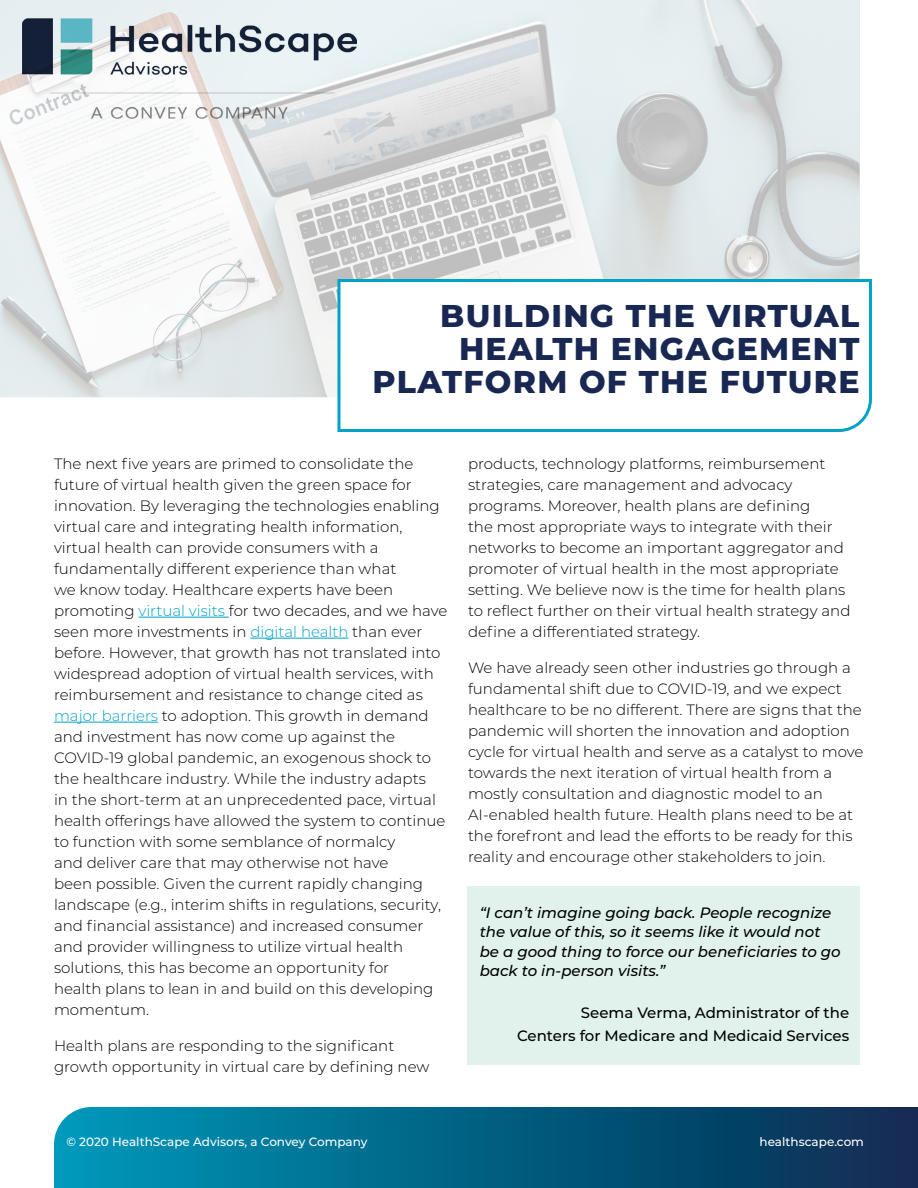
<style>
.page{position:relative;width:918px;height:1188px;background:#fff}
.page>*{position:absolute;margin:0;border:0;box-sizing:border-box;transform-origin:0 0}
.Title{font:800 31.5px/33px "Montserrat";letter-spacing:.04em;color:#182853;text-align:right}
.Body_Text_-_Align_Le{font:300 15px/21px "Montserrat";color:#000}
.Body_Text_-_Align_Le-2{font:italic 500 15px/19.5px "Montserrat";color:#000}
.Body_Text_-_Align_Le-3{font:500 15px "Montserrat";color:#000}
.Running_Footer_-_Ali{font:500 12px "Montserrat";color:#fff}
.s1{color:#00a2c5}
</style>
<div class="page">
<svg style="left:54px;top:1107px;width:864px;height:81px;background:#046184"></svg>
<hr style="left:138px;top:617px;width:91px;height:1px;background:#00a2c5">
<hr style="left:250px;top:638px;width:98px;height:1px;background:#00a2c5">
<hr style="left:54px;top:722px;width:104px;height:1px;background:#00a2c5">
<img style="left:0;top:0;width:860px;height:397px">
<svg style="left:336px;top:278px;width:536px;height:154px"></svg>
<img style="left:22px;top:18px;width:335px;height:107px">
<div style="left:467px;top:886px;width:393px;height:179px;background:#e1f2ed"></div>
<p class="Title" style="left:373px;top:298px;width:488px">BUILDING THE VIRTUAL<br>HEALTH ENGAGEMENT<br>PLATFORM OF THE FUTURE</p>
<p class="Body_Text_-_Align_Le" style="left:54px;top:452px;width:395px">The next five years are primed to consolidate the future of virtual health given the green space for innovation. By leveraging the technologies enabling virtual care and integrating health information, virtual health can provide consumers with a fundamentally different experience than what<br>we know today. Healthcare experts have been promoting <span class="s1">virtual visits</span> for two decades, and we have seen more investments in <span class="s1">digital health</span> than ever before. However, that growth has not translated into widespread adoption of virtual health services, with reimbursement and resistance to change cited as <span class="s1">major barriers</span> to adoption. This growth in demand and investment has now come up against the COVID-19 global pandemic, an exogenous shock to the healthcare industry. While the industry adapts<br>in the short-term at an unprecedented pace, virtual health offerings have allowed the system to continue to function with some semblance of normalcy<br>and deliver care that may otherwise not have<br>been possible. Given the current rapidly changing landscape (e.g., interim shifts in regulations, security, and financial assistance) and increased consumer and provider willingness to utilize virtual health solutions, this has become an opportunity for<br>health plans to lean in and build on this developing momentum.</p>
<p class="Body_Text_-_Align_Le" style="left:54px;top:1034px;width:377px">Health plans are responding to the significant growth opportunity in virtual care by defining new</p>
<p class="Body_Text_-_Align_Le" style="left:468px;top:452px;width:384px">products, technology platforms, reimbursement strategies, care management and advocacy programs. Moreover, health plans are defining<br>the most appropriate ways to integrate with their networks to become an important aggregator and promoter of virtual health in the most appropriate setting. We believe now is the time for health plans to reflect further on their virtual health strategy and define a differentiated strategy.</p>
<p class="Body_Text_-_Align_Le" style="left:468px;top:656px;width:397px">We have already seen other industries go through a fundamental shift due to COVID-19, and we expect healthcare to be no different. There are signs that the pandemic will shorten the innovation and adoption cycle for virtual health and serve as a catalyst to move towards the next iteration of virtual health from a mostly consultation and diagnostic model to an AI-enabled health future. Health plans need to be at the forefront and lead the efforts to be ready for this reality and encourage other stakeholders to join.</p>
<p class="Body_Text_-_Align_Le-2" style="left:480px;top:902px;width:363px">“I can’t imagine going back. People recognize the value of this, so it seems like it would not be a good thing to force our beneficiaries to go back to in-person visits.”</p>
<p class="Body_Text_-_Align_Le-3" style="left:581px;top:1002px;width:270px">Seema Verma, Administrator of the</p>
<p class="Body_Text_-_Align_Le-3" style="left:517px;top:1025px;width:334px">Centers for Medicare and Medicaid Services</p>
<p class="Running_Footer_-_Ali" style="left:66px;top:1133px;width:303px">© 2020 HealthScape Advisors, a Convey Company</p>
<p class="Running_Footer_-_Ali" style="left:760px;top:1134px;width:106px">healthscape.com</p>
</div>
